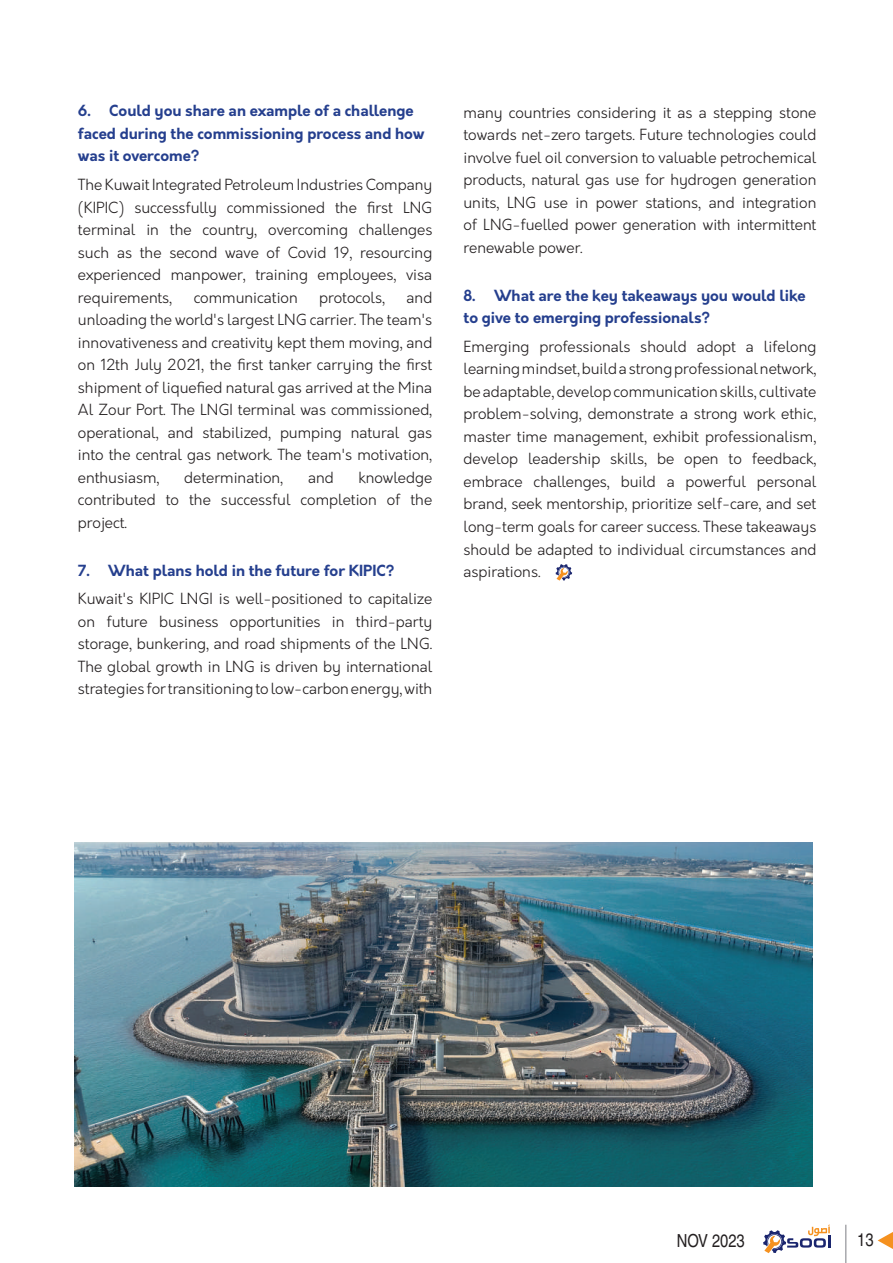
<style>
.page{position:relative;width:893px;height:1263px;background:#fff}
.page>*{position:absolute;margin:0;border:0;box-sizing:border-box;transform-origin:0 0}
.t1{font:condensed 18px "Helvetica CE";color:#231f20}
.t2{font:300 15px/22.5px "Orkney";color:#231f20;text-align:justify}
.t3{font:700 15px/22.5px "Orkney";color:#253f8e}
</style>
<div class="page">
<svg style="left:763px;top:1225px;width:67px;height:28px"></svg>
<hr style="left:845px;top:1225px;width:1px;height:38px;background:#a8a9ad">
<svg style="left:878px;top:1232px;width:15px;height:17px"></svg>
<svg style="left:556px;top:564px;width:16px;height:17px"></svg>
<img style="left:74px;top:842px;width:738px;height:344px">
<p class="t3" style="left:78px;top:100px;width:348px">6. Could you share an example of a challenge faced during the commissioning process and how was it overcome?</p>
<p class="t2" style="left:78px;top:174px;width:356px">The Kuwait Integrated Petroleum Industries Company (KIPIC) successfully commissioned the first LNG terminal in the country, overcoming challenges such as the second wave of Covid 19, resourcing experienced manpower, training employees, visa requirements,</p>
<p class="t2" style="left:78px;top:286px;width:356px;text-indent:329px">and unloading the world's largest LNG carrier. The team's innovativeness and creativity kept them moving, and on 12th July 2021, the first tanker carrying the first shipment of liquefied natural gas arrived at the Mina Al Zour Port. The LNGI terminal was commissioned, operational, and stabilized, pumping natural gas into the central gas network. The team's motivation, enthusiasm,</p>
<p class="t2" style="left:194px;top:286px;width:106px">communication</p>
<p class="t2" style="left:319px;top:286px;width:67px">protocols,</p>
<p class="t2" style="left:78px;top:466px;width:356px;text-indent:281px">knowledge contributed to the successful completion of the project.</p>
<p class="t3" style="left:78px;top:559px;width:318px">7. What plans hold in the future for KIPIC?</p>
<p class="t2" style="left:78px;top:588px;width:356px">Kuwait's KIPIC LNGI is well-positioned to capitalize on future business opportunities in third-party storage, bunkering, and road shipments of the LNG.<br>The global growth in LNG is driven by international strategies for transitioning to low-carbon energy, with</p>
<p class="t2" style="left:184px;top:466px;width:100px">determination,</p>
<p class="t2" style="left:308px;top:466px;width:27px">and</p>
<p class="t2" style="left:463px;top:101px;width:354px">many countries considering it as a stepping stone towards net-zero targets. Future technologies could involve fuel oil conversion to valuable petrochemical products, natural gas use for hydrogen generation units, LNG use in power stations, and integration of LNG-fuelled power generation with intermittent renewable power.</p>
<p class="t3" style="left:463px;top:284px;width:344px">8. What are the key takeaways you would like to give to emerging professionals?</p>
<p class="t2" style="left:463px;top:336px;width:354px">Emerging professionals should adopt a lifelong learning mindset, build a strong professional network, be adaptable, develop communication skills, cultivate problem-solving, demonstrate a strong work ethic, master time management, exhibit professionalism, develop leadership skills, be open to feedback, embrace challenges, build a powerful personal brand, seek mentorship, prioritize self-care, and set long-term goals for career success. These takeaways should be adapted to individual circumstances and aspirations.</p>
<p class="t1" style="left:677px;top:1230px;width:70px">NOV 2023</p>
<p class="t1" style="left:857px;top:1229px;width:18px">13</p>
</div>
